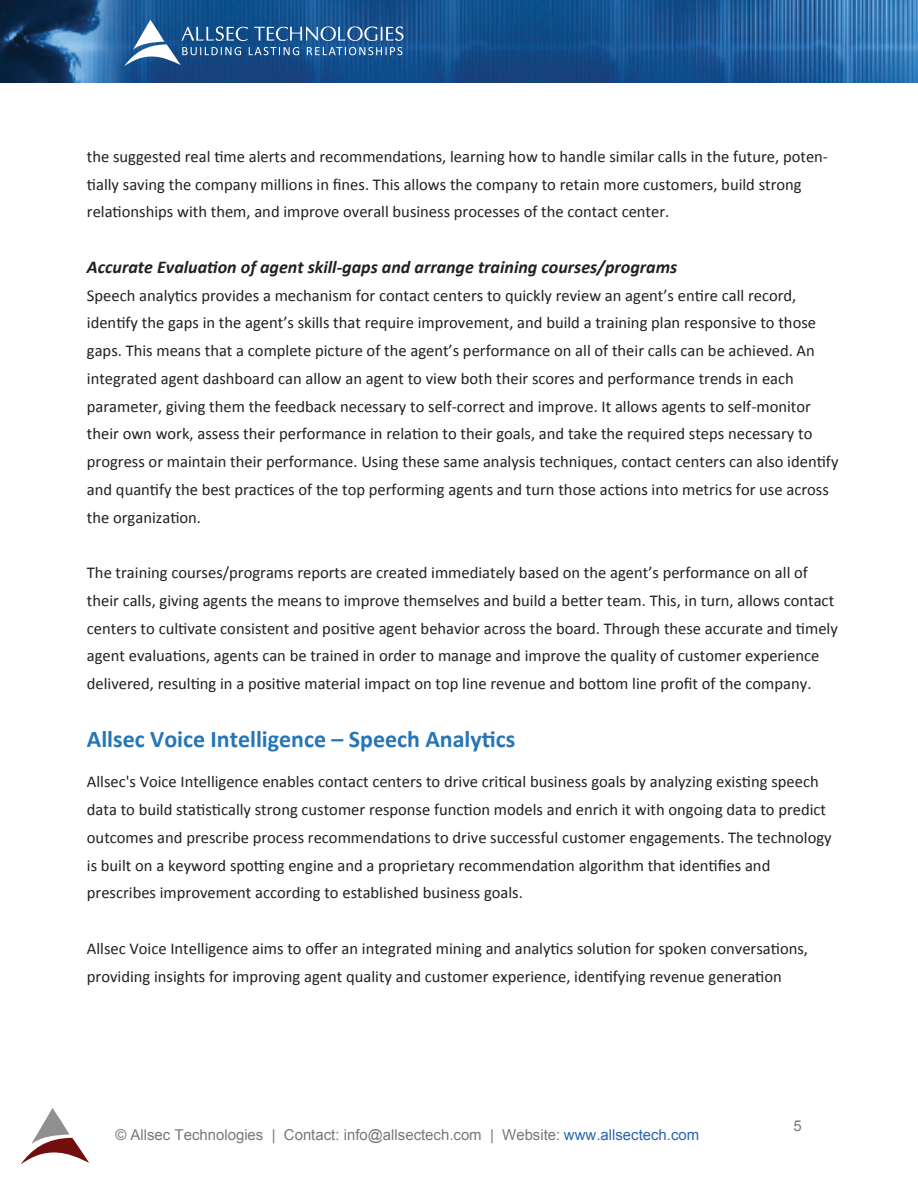
<style>
.page{position:relative;width:918px;height:1188px;background:#fff}
.page>*{position:absolute;margin:0;border:0;box-sizing:border-box;transform-origin:0 0}
.t1{font:700 24px "Calibri";color:#2675b6}
.t2{font:italic 700 18px "Calibri";color:#231f20}
.t3{font:16.5px/27.8px "Calibri";color:#231f20}
.t4{font:15px "Arial";color:#76787b}
.s1{color:#2865b1}
</style>
<div class="page">
<img style="left:0;top:0;width:918px;height:83px">
<svg style="left:124px;top:20px;width:280px;height:46px;background:#396b9e"></svg>
<svg style="left:21px;top:1108px;width:68px;height:56px"></svg>
<p class="t3" style="left:87px;top:142px;width:743px">the suggested real time alerts and recommendations, learning how to handle similar calls in the future, poten&shy;tially saving the company millions in fines. This allows the company to retain more customers, build strong relationships with them, and improve overall business processes of the contact center.</p>
<p class="t2" style="left:87px;top:256px;width:592px">Accurate Evaluation of agent skill-gaps and arrange training courses/programs</p>
<p class="t3" style="left:87px;top:280px;width:753px">Speech analytics provides a mechanism for contact centers to quickly review an agent’s entire call record, identify the gaps in the agent’s skills that require improvement, and build a training plan responsive to those gaps. This means that a complete picture of the agent’s performance on all of their calls can be achieved. An integrated agent dashboard can allow an agent to view both their scores and performance trends in each parameter, giving them the feedback necessary to self-correct and improve. It allows agents to self-monitor their own work, assess their performance in relation to their goals, and take the required steps necessary to progress or maintain their performance. Using these same analysis techniques, contact centers can also identify and quantify the best practices of the top performing agents and turn those actions into metrics for use across the organization.</p>
<p class="t3" style="left:87px;top:558px;width:753px">The training courses/programs reports are created immediately based on the agent’s performance on all of their calls, giving agents the means to improve themselves and build a better team. This, in turn, allows contact centers to cultivate consistent and positive agent behavior across the board. Through these accurate and timely agent evaluations, agents can be trained in order to manage and improve the quality of customer experience delivered, resulting in a positive material impact on top line revenue and bottom line profit of the company.</p>
<h1 class="t1" style="left:87px;top:724px;width:430px">Allsec Voice Intelligence – Speech Analytics</h1>
<p class="t3" style="left:87px;top:767px;width:746px">Allsec's Voice Intelligence enables contact centers to drive critical business goals by analyzing existing speech data to build statistically strong customer response function models and enrich it with ongoing data to predict outcomes and prescribe process recommendations to drive successful customer engagements. The technology is built on a keyword spotting engine and a proprietary recommendation algorithm that identifies and prescribes improvement according to established business goals.</p>
<p class="t3" style="left:87px;top:934px;width:723px">Allsec Voice Intelligence aims to offer an integrated mining and analytics solution for spoken conversations, providing insights for improving agent quality and customer experience, identifying revenue generation</p>
<p class="t4" style="left:115px;top:1124px;width:585px">© Allsec Technologies | Contact: info@allsectech.com | Website: <span class="s1">www.allsectech.com</span></p>
<p class="t4" style="left:793px;top:1116px;width:10px">5</p>
</div>
